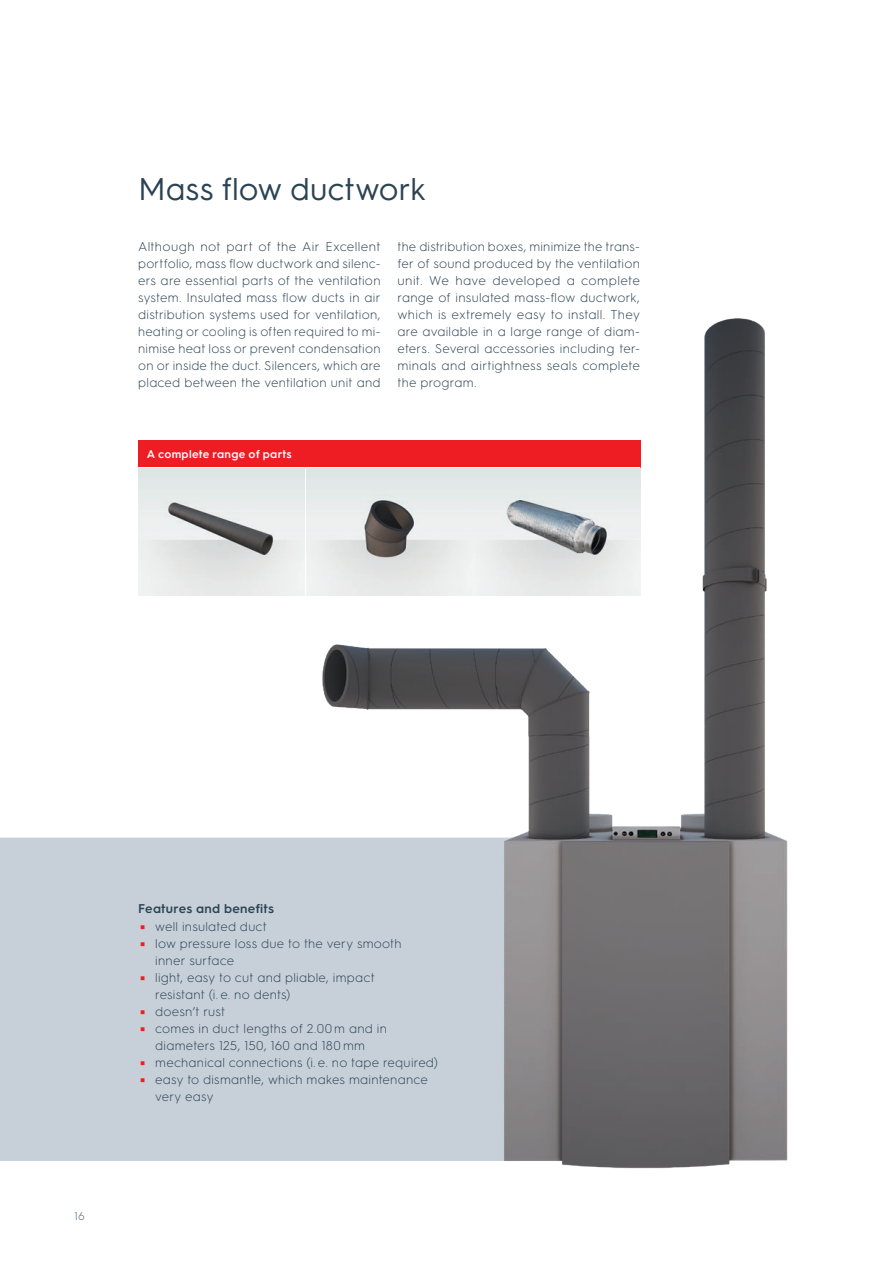
<style>
.page{position:relative;width:893px;height:1263px;background:#fff}
.page>*{position:absolute;margin:0;border:0;box-sizing:border-box;transform-origin:0 0}
.t1{font:31.5px "HGS3";color:#2c4354}
.t2{font:300 12.75px/17px "HGS3";letter-spacing:.02em;color:#2c4354}
.t3{font:600 12.75px "HGS3";letter-spacing:.015em;color:#2c4354}
.t4{font:600 11.25px "HGS3";letter-spacing:.02em;color:#fff}
.t5{font:300 11.25px "HGS3";color:#4e6476}
.t6{font:600 5.1px "HGS3";color:#ee1d23;scale:6.37 1}
</style>
<div class="page">
<div style="left:0;top:837px;width:179px;height:324px;background:#c7d0d9"></div>
<img style="left:179px;top:318px;width:609px;height:851px">
<div style="left:138px;top:440px;width:502px;height:28px;background:#ee1d23"></div>
<hr style="left:472px;top:468px;width:2px;height:127px;background:#fff">
<hr style="left:138px;top:467px;width:168px;height:1px;background:#fff">
<hr style="left:306px;top:467px;width:167px;height:1px;background:#fff">
<hr style="left:473px;top:467px;width:167px;height:1px;background:#fff">
<img style="left:138px;top:468px;width:334px;height:127px">
<img style="left:474px;top:468px;width:166px;height:127px">
<h1 class="t1" style="left:138px;top:167px;width:289px">Mass flow ductwork</h1>
<p class="t2" style="left:138px;top:237px;width:244px;text-align:justify">Although not part of the Air Excellent portfolio, mass flow ductwork and silenc&shy;ers are essential parts of the ventilation system. Insulated mass flow ducts in air distribution systems used for ventilation, heating or cooling is often required to mi&shy;nimise heat loss or prevent condensation on or inside the duct. Silencers, which are placed between the ventilation unit and</p>
<p class="t2" style="left:398px;top:237px;width:244px;text-align:justify">the distribution boxes, minimize the trans&shy;fer of sound produced by the ventilation unit. We have developed a complete range of insulated mass-flow ductwork, which is extremely easy to install. They are available in a large range of diam&shy;eters. Several accessories including ter&shy;minals and airtightness seals complete the program.</p>
<p class="t4" style="left:147px;top:446px;width:147px">A complete range of parts</p>
<p class="t5" style="left:74px;top:1209px;width:12px">16</p>
<p class="t3" style="left:138px;top:899px;width:137px">Features and benefits</p>
<p class="t6" style="left:138px;top:924px;width:3px">|</p>
<p class="t2" style="left:155px;top:918px;width:113px">well insulated duct</p>
<p class="t6" style="left:138px;top:941px;width:3px">|</p>
<p class="t2" style="left:155px;top:935px;width:248px">low pressure loss due to the very smooth inner surface</p>
<p class="t6" style="left:138px;top:975px;width:3px">|</p>
<p class="t2" style="left:155px;top:969px;width:221px">light, easy to cut and pliable, impact resistant (i. e. no dents)</p>
<p class="t6" style="left:138px;top:1009px;width:3px">|</p>
<p class="t2" style="left:155px;top:1003px;width:72px">doesn’t rust</p>
<p class="t6" style="left:138px;top:1026px;width:3px">|</p>
<p class="t2" style="left:155px;top:1020px;width:233px">comes in duct lengths of 2.00 m and in diameters 125, 150, 160 and 180 mm</p>
<p class="t6" style="left:138px;top:1060px;width:3px">|</p>
<p class="t2" style="left:155px;top:1054px;width:284px">mechanical connections (i. e. no tape required)</p>
<p class="t6" style="left:138px;top:1077px;width:3px">|</p>
<p class="t2" style="left:155px;top:1071px;width:274px">easy to dismantle, which makes maintenance very easy</p>
</div>
